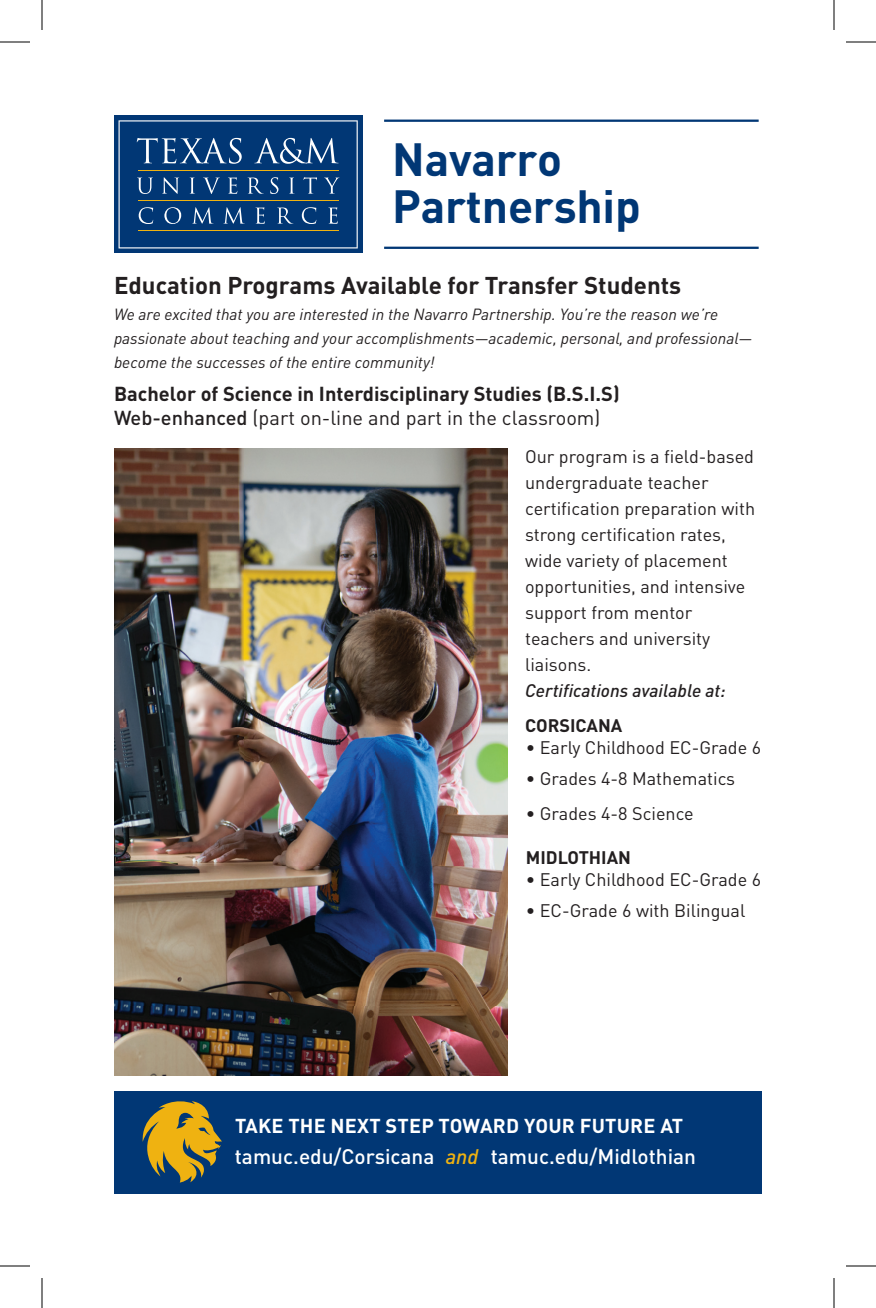
<style>
.page{position:relative;width:876px;height:1308px;background:#fff}
.page>*{position:absolute;margin:0;border:0;box-sizing:border-box;transform-origin:0 0}
.t1{font:700 46px/46.4px "DINOT";letter-spacing:-.005em;color:#013775}
.t2{font:700 24px "DINOT";color:#231f20}
.t3{font:500 20.8px "DINOT";color:#fff}
.t4{font:700 20px/24px "DINOT";color:#231f20}
.t5{font:700 19.8px "DINOT";letter-spacing:.01em;color:#fff}
.t6{font:18px/26px "DINOT";color:#231f20}
.t7{font:italic 500 18px "DINOT";color:#231f20}
.t8{font:700 18px "DINOT";color:#231f20}
.t9{font:italic 16px/24px "DINOT";color:#231f20}
.s1{font-weight:500}
.s2{font-weight:400}
.s3{font-style:italic;color:#efb211}
</style>
<div class="page">
<img style="left:114px;top:449px;width:393px;height:627px">
<div style="left:114px;top:1092px;width:648px;height:102px;background:#013775"></div>
<svg style="left:142px;top:1101px;width:80px;height:82px"></svg>
<div style="left:114px;top:116px;width:248px;height:137px;background:#013775"></div>
<svg style="left:119px;top:120px;width:239px;height:128px"></svg>
<hr style="left:138px;top:200px;width:200px;height:1px;background:#efb211">
<hr style="left:138px;top:231px;width:200px;height:1px;background:#efb211">
<hr style="left:138px;top:170px;width:200px;height:1px;background:#efb211">
<hr style="left:384px;top:120px;width:375px;height:2px;background:#013775">
<hr style="left:384px;top:247px;width:375px;height:2px;background:#013775">
<hr style="left:0;top:42px;width:30px;height:1px;background:#000">
<hr style="left:846px;top:42px;width:30px;height:1px;background:#000">
<hr style="left:0;top:1266px;width:30px;height:1px;background:#000">
<hr style="left:846px;top:1266px;width:30px;height:1px;background:#000">
<hr style="left:42px;top:0;width:1px;height:30px;background:#000">
<hr style="left:42px;top:1278px;width:1px;height:30px;background:#000">
<hr style="left:834px;top:0;width:1px;height:30px;background:#000">
<hr style="left:834px;top:1278px;width:1px;height:30px;background:#000">
<h1 class="t1" style="left:392px;top:135px;width:250px">Navarro<br>Partnership</h1>
<h2 class="t2" style="left:114px;top:270px;width:569px">Education Programs Available for Transfer Students</h2>
<p class="t9" style="left:114px;top:302px;width:640px">We are excited that you are interested in the Navarro Partnership. You’re the reason we’re passionate about teaching and your accomplishments—academic, personal, and professional— become the successes of the entire community!</p>
<p class="t4" style="left:114px;top:381px;width:507px">Bachelor of Science in Interdisciplinary Studies (B.S.I.S)<br><span class="s1">Web-enhanced</span> <span class="s2">(part on-line and part in the classroom)</span></p>
<p class="t6" style="left:525px;top:443px;width:232px">Our program is a field-based undergraduate teacher certification preparation with strong certification rates, wide variety of placement opportunities, and intensive support from mentor teachers and university liaisons.</p>
<p class="t7" style="left:525px;top:679px;width:202px">Certifications available at:</p>
<p class="t8" style="left:525px;top:714px;width:99px">CORSICANA</p>
<p class="t6" style="left:526px;top:734px;width:237px">• Early Childhood EC-Grade 6</p>
<p class="t6" style="left:526px;top:765px;width:211px">• Grades 4-8 Mathematics</p>
<p class="t6" style="left:526px;top:800px;width:170px">• Grades 4-8 Science</p>
<p class="t8" style="left:526px;top:846px;width:107px">MIDLOTHIAN</p>
<p class="t6" style="left:526px;top:866px;width:237px">• Early Childhood EC-Grade 6</p>
<p class="t6" style="left:526px;top:897px;width:221px">• EC-Grade 6 with Bilingual</p>
<p class="t5" style="left:235px;top:1113px;width:450px">TAKE THE NEXT STEP TOWARD YOUR FUTURE AT</p>
<p class="t3" style="left:235px;top:1143px;width:463px">tamuc.edu/Corsicana <span class="s3">and</span> tamuc.edu/Midlothian</p>
</div>
